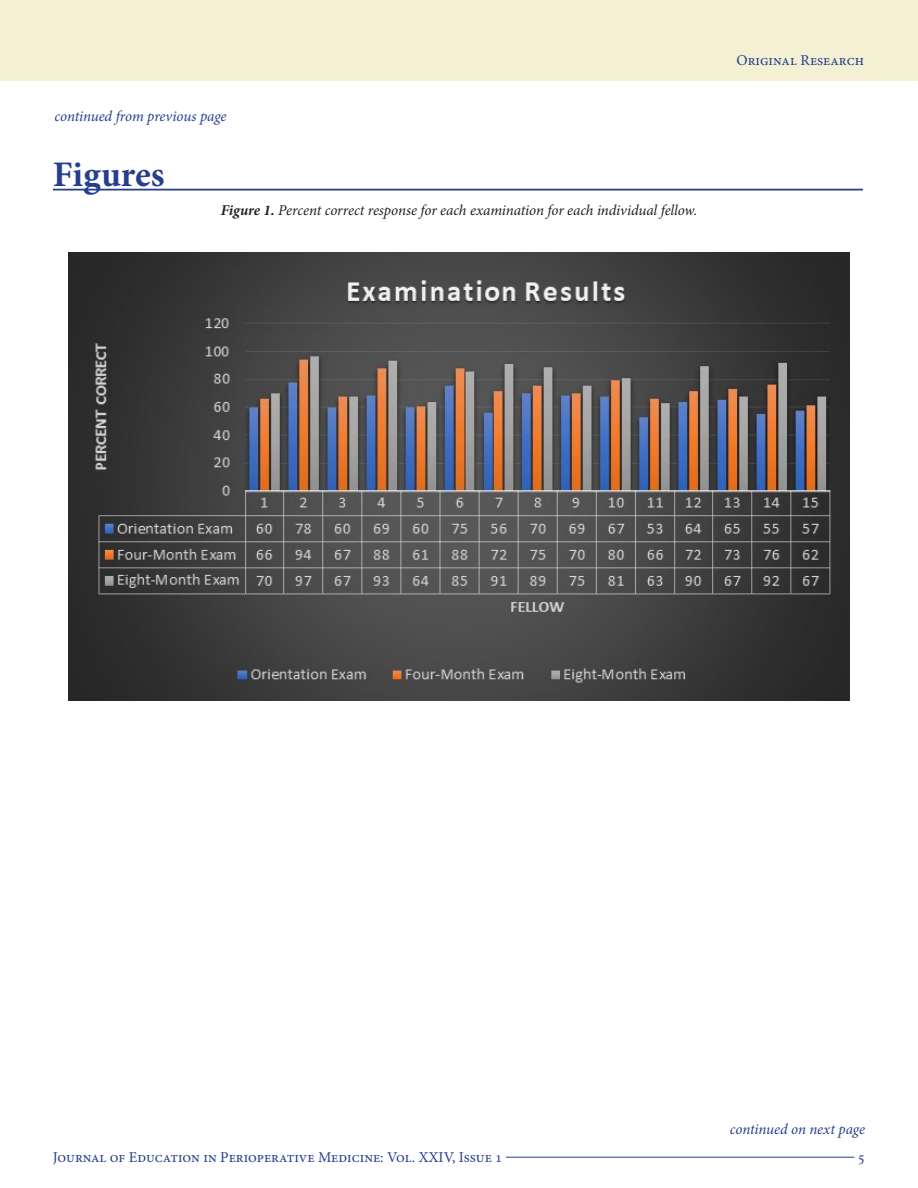
<style>
.page{position:relative;width:918px;height:1188px;background:#fff}
.page>*{position:absolute;margin:0;border:0;box-sizing:border-box;transform-origin:0 0}
.t1{font:700 36px "Minion Pro";color:#253f8e}
.t2{font:15px "Minion Pro";color:#253f8e}
.t3{font:italic 15px "Minion Pro";letter-spacing:-.01em;color:#231f20}
.t4{font:italic 15px "Minion Pro";letter-spacing:-.01em;color:#253f8e}
.s1{font-weight:700}
</style>
<div class="page">
<hr style="left:506px;top:1157px;width:348px;height:1px;background:#253f8e">
<div style="left:0;top:0;width:918px;height:81px;background:#f3f0d3"></div>
<hr style="left:53px;top:189px;width:810px;height:2px;background:#253f8e">
<img style="left:69px;top:253px;width:780px;height:448px">
<p class="t4" style="left:55px;top:106px;width:174px">continued from previous page</p>
<p class="t1" style="left:53px;top:149px;width:113px">Figures</p>
<p class="t3" style="left:221px;top:200px;width:478px"><span class="s1">Figure 1.</span> Percent correct response for each examination for each individual fellow.</p>
<p class="t2" style="left:737px;top:50px;width:129px">Original Research</p>
<p class="t4" style="left:730px;top:1119px;width:137px">continued on next page</p>
<p class="t2" style="left:53px;top:1147px;width:451px">Journal of Education in Perioperative Medicine: Vol. XXIV, Issue 1</p>
<p class="t2" style="left:858px;top:1147px;width:9px">5</p>
</div>
